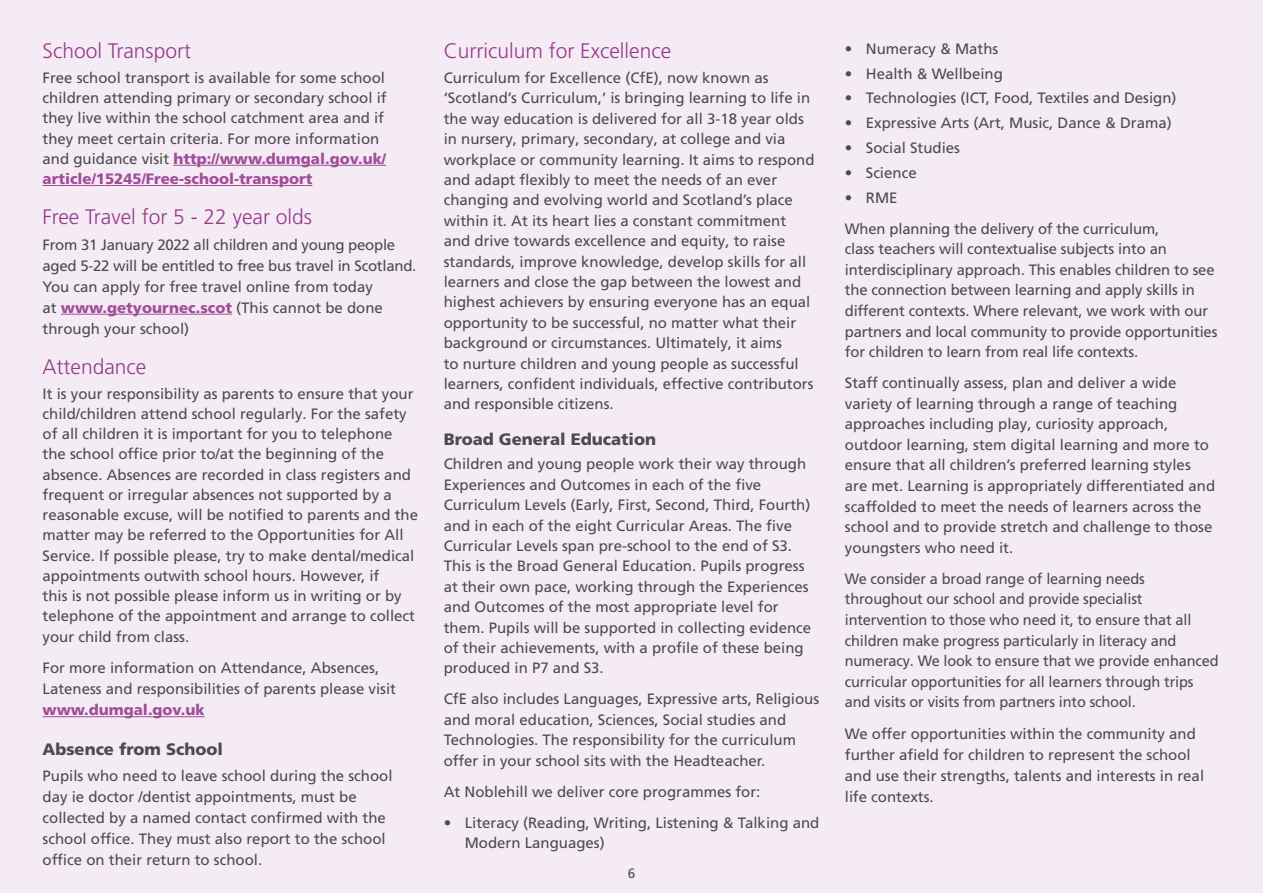
<style>
.page{position:relative;width:1263px;height:893px;background:#f5ebf4}
.page>*{position:absolute;margin:0;border:0;box-sizing:border-box;transform-origin:0 0}
.t1{font:300 21px "Frutiger LT Pro";color:#963a8e}
.Sub_heading_1{font:900 16.5px "Frutiger LT Pro";color:#4b4c4d}
.Body{font:15px/20.4px "Frutiger LT Pro";color:#4b4c4d}
.Bullets{font:15px/20.4px "Frutiger LT Pro";color:#4b4c4d}
.Body-2{font:15px/21px "Frutiger LT Pro";letter-spacing:-.02em;color:#4b4c4d}
.t2{font:13.5px "Frutiger LT Pro";color:#4b4c4d}
.s1{font-weight:900;color:#a04e99}
</style>
<div class="page">
<hr style="left:173px;top:165px;width:213px;height:1px;background:#a04e99">
<hr style="left:43px;top:185px;width:269px;height:1px;background:#a04e99">
<hr style="left:61px;top:314px;width:171px;height:1px;background:#a04e99">
<hr style="left:43px;top:716px;width:162px;height:1px;background:#a04e99">
<h2 class="t1" style="left:43px;top:39px;width:150px">School Transport</h2>
<p class="Body" style="left:43px;top:68px;width:345px">Free school transport is available for some school children attending primary or secondary school if they live within the school catchment area and if they meet certain criteria. For more information and guidance visit <span class="s1">http://www.dumgal.gov.uk/ article/15245/Free-school-transport</span></p>
<h2 class="t1" style="left:43px;top:205px;width:271px">Free Travel for 5 - 22 year olds</h2>
<p class="Body-2" style="left:43px;top:234px;width:375px">From 31 January 2022 all children and young people aged 5-22 will be entitled to free bus travel in Scotland.<br>You can apply for free travel online from today<br>at <span class="s1">www.getyournec.scot</span> (This cannot be done through your school)</p>
<h2 class="t1" style="left:43px;top:355px;width:105px">Attendance</h2>
<p class="Body" style="left:43px;top:383px;width:377px">It is your responsibility as parents to ensure that your child/children attend school regularly. For the safety of all children it is important for you to telephone the school office prior to/at the beginning of the absence. Absences are recorded in class registers and frequent or irregular absences not supported by a reasonable excuse, will be notified to parents and the matter may be referred to the Opportunities for All Service. If possible please, try to make dental/medical appointments outwith school hours. However, if<br>this is not possible please inform us in writing or by telephone of the appointment and arrange to collect your child from class.</p>
<p class="Body" style="left:43px;top:658px;width:355px;line-height:21px">For more information on Attendance, Absences,<br>Lateness and responsibilities of parents please visit <span class="s1">www.dumgal.gov.uk</span></p>
<h3 class="Sub_heading_1" style="left:43px;top:740px;width:182px">Absence from School</h3>
<p class="Body" style="left:43px;top:765px;width:352px;line-height:21px">Pupils who need to leave school during the school day ie doctor /dentist appointments, must be collected by a named contact confirmed with the school office. They must also report to the school office on their return to school.</p>
<h2 class="t1" style="left:444px;top:39px;width:229px">Curriculum for Excellence</h2>
<p class="Body" style="left:444px;top:68px;width:372px">Curriculum for Excellence (CfE), now known as ‘Scotland’s Curriculum,’ is bringing learning to life in the way education is delivered for all 3-18 year olds in nursery, primary, secondary, at college and via workplace or community learning. It aims to respond and adapt flexibly to meet the needs of an ever changing and evolving world and Scotland’s place within it. At its heart lies a constant commitment and drive towards excellence and equity, to raise standards, improve knowledge, develop skills for all learners and close the gap between the lowest and highest achievers by ensuring everyone has an equal opportunity to be successful, no matter what their background or circumstances. Ultimately, it aims<br>to nurture children and young people as successful learners, confident individuals, effective contributors and responsible citizens.</p>
<h3 class="Sub_heading_1" style="left:444px;top:429px;width:214px">Broad General Education</h3>
<p class="Body" style="left:444px;top:454px;width:369px">Children and young people work their way through Experiences and Outcomes in each of the five Curriculum Levels (Early, First, Second, Third, Fourth) and in each of the eight Curricular Areas. The five Curricular Levels span pre-school to the end of S3.<br>This is the Broad General Education. Pupils progress at their own pace, working through the Experiences and Outcomes of the most appropriate level for them. Pupils will be supported in collecting evidence of their achievements, with a profile of these being produced in P7 and S3.</p>
<p class="Body" style="left:444px;top:689px;width:377px">CfE also includes Languages, Expressive arts, Religious and moral education, Sciences, Social studies and Technologies. The responsibility for the curriculum offer in your school sits with the Headteacher.</p>
<p class="Body" style="left:444px;top:781px;width:318px">At Noblehill we deliver core programmes for:</p>
<p class="Bullets" style="left:465px;top:812px;width:356px;text-indent:-21px">• Literacy (Reading, Writing, Listening &amp; Talking and<br>Modern Languages)</p>
<p class="t2" style="left:628px;top:865px;width:9px">6</p>
<p class="Bullets" style="left:845px;top:38px;width:155px">• Numeracy &amp; Maths</p>
<p class="Bullets" style="left:845px;top:63px;width:160px">• Health &amp; Wellbeing</p>
<p class="Bullets" style="left:845px;top:88px;width:333px">• Technologies (ICT, Food, Textiles and Design)</p>
<p class="Bullets" style="left:845px;top:113px;width:328px">• Expressive Arts (Art, Music, Dance &amp; Drama)</p>
<p class="Bullets" style="left:845px;top:138px;width:117px">• Social Studies</p>
<p class="Bullets" style="left:845px;top:162px;width:73px">• Science</p>
<p class="Bullets" style="left:845px;top:187px;width:54px">• RME</p>
<p class="Body" style="left:845px;top:218px;width:374px">When planning the delivery of the curriculum,<br>class teachers will contextualise subjects into an interdisciplinary approach. This enables children to see the connection between learning and apply skills in different contexts. Where relevant, we work with our partners and local community to provide opportunities for children to learn from real life contexts.</p>
<p class="Body" style="left:845px;top:373px;width:372px">Staff continually assess, plan and deliver a wide variety of learning through a range of teaching approaches including play, curiosity approach, outdoor learning, stem digital learning and more to ensure that all children’s preferred learning styles are met. Learning is appropriately differentiated and scaffolded to meet the needs of learners across the school and to provide stretch and challenge to those youngsters who need it.</p>
<p class="Body" style="left:845px;top:568px;width:375px">We consider a broad range of learning needs throughout our school and provide specialist intervention to those who need it, to ensure that all children make progress particularly in literacy and numeracy. We look to ensure that we provide enhanced curricular opportunities for all learners through trips and visits or visits from partners into school.</p>
<p class="Body" style="left:845px;top:723px;width:361px;line-height:21px">We offer opportunities within the community and further afield for children to represent the school and use their strengths, talents and interests in real life contexts.</p>
</div>
